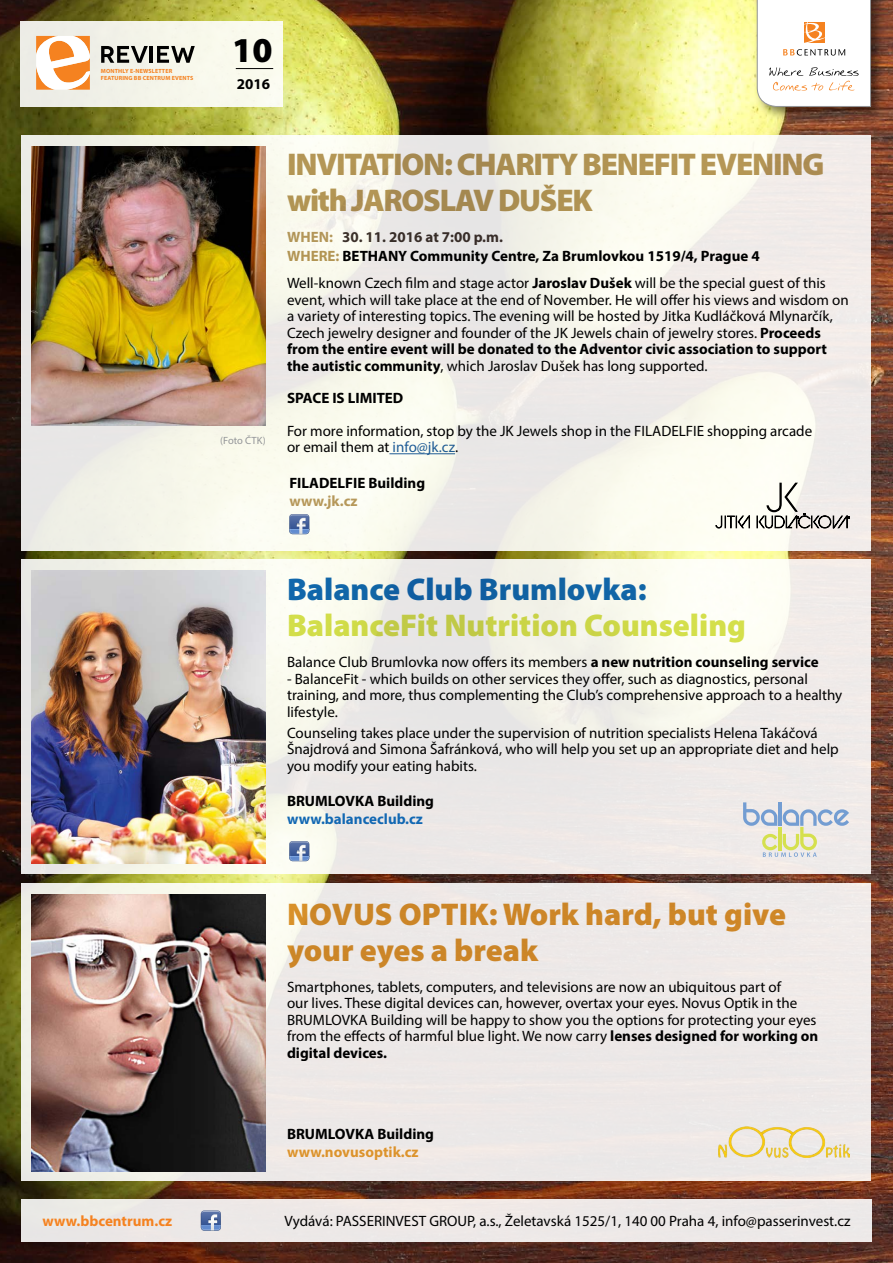
<style>
.page{position:relative;width:893px;height:1263px;background:#fff}
.page>*{position:absolute;margin:0;border:0;box-sizing:border-box;transform-origin:0 0}
.t1{font:900 35.1px "Myriad Pro";color:#000}
.t2{font:900 31.5px/36px "Myriad Pro";letter-spacing:-.04em;color:#b6985a}
.t3{font:900 31.5px/36px "Myriad Pro";color:#dc932c}
.t4{font:900 31.5px "Myriad Pro";color:#d5e04e}
.t5{font:900 31.5px "Myriad Pro";color:#1268b3}
.t6{font:15px/16.5px "Myriad Pro";color:#000}
.t7{font:700 15px/19.2px "Myriad Pro";color:#000}
.t8{font:700 15px "Myriad Pro";color:#1268b3}
.t9{font:700 15px "Myriad Pro";color:#dc932c}
.t10{font:700 15px "Myriad Pro";color:#f58220}
.t11{font:700 15px "Myriad Pro";letter-spacing:.01em;color:#b6985a}
.t12{font:10.5px "Myriad Pro";color:#939598}
.t13{font:700 6px/7.2px "Myriad Pro";letter-spacing:.02em;color:#f58220}
.s1{color:#b6995f}
.s2{color:#3d322d}
.s3{color:#b6985a}
.s4{font-weight:700}
.s5{color:#215e9e}
</style>
<div class="page">
<img style="left:0;top:0;width:893px;height:1263px">
<div style="left:22px;top:1199px;width:850px;height:43px;background:#ede9e7"></div>
<div style="left:21px;top:21px;width:262px;height:86px;background:#f6f6ea"></div>
<hr style="left:236px;top:68px;width:37px;height:1px;background:#000">
<svg style="left:201px;top:1210px;width:20px;height:20px"></svg>
<div style="left:754px;top:0;width:132px;height:122px;background:#000;opacity:.5"></div>
<svg style="left:757px;top:0;width:114px;height:107px"></svg>
<div style="left:22px;top:135px;width:849px;height:416px;background:linear-gradient(to right,#f0f1e8,#f6f2ed)"></div>
<svg style="left:22px;top:559px;width:849px;height:315px;fill:#efebe8"></svg>
<div style="left:22px;top:884px;width:849px;height:297px;background:#ede9e7"></div>
<hr style="left:389px;top:453px;width:66px;height:1px;background:#215e9e">
<img style="left:32px;top:146px;width:234px;height:279px">
<img style="left:32px;top:570px;width:234px;height:293px">
<img style="left:32px;top:894px;width:234px;height:277px">
<svg style="left:289px;top:514px;width:20px;height:20px"></svg>
<svg style="left:289px;top:841px;width:20px;height:20px"></svg>
<svg style="left:716px;top:483px;width:133px;height:45px"></svg>
<svg style="left:743px;top:802px;width:106px;height:55px;background:#d8dcd9"></svg>
<hr style="left:778px;top:827px;width:4px;height:23px;background:#d5e04e">
<img style="left:719px;top:1127px;width:130px;height:30px">
<svg style="left:101px;top:46px;width:47px;height:17px"></svg>
<hr style="left:150px;top:46px;width:3px;height:17px;background:#000">
<svg style="left:157px;top:46px;width:38px;height:17px"></svg>
<svg style="left:36px;top:36px;width:54px;height:54px;background:#f9c699"></svg>
<p class="t13" style="left:101px;top:67px;width:94px">MONTHLY E-NEWSLETTER<br>FEATURING BB CENTRUM EVENTS</p>
<h1 class="t1" style="left:232px;top:30px;width:42px">10</h1>
<p class="t7" style="left:237px;top:74px;width:35px">2016</p>
<p class="t12" style="left:220px;top:434px;width:47px">(Foto ČTK)</p>
<h2 class="t2" style="left:287px;top:147px;width:539px">INVITATION: CHARITY BENEFIT EVENING with JAROSLAV DUŠEK</h2>
<p class="t7" style="left:287px;top:227px;width:474px"><span class="s1">WHEN:</span> <span class="s2">30. 11. 2016 at 7:00 p.m.<br></span><span class="s3">WHERE:</span> BETHANY Community Centre, Za Brumlovkou 1519/4, Prague 4</p>
<p class="t6" style="left:287px;top:275px;width:563px">Well-known Czech film and stage actor <span class="s4">Jaroslav Dušek</span> will be the special guest of this event, which will take place at the end of November. He will offer his views and wisdom on a variety of interesting topics. The evening will be hosted by Jitka Kudláčková Mlynarčík, Czech jewelry designer and founder of the JK Jewels chain of jewelry stores. <span class="s4">Proceeds from the entire event will be donated to the Adventor civic association to support the autistic community</span>, which Jaroslav Dušek has long supported.</p>
<p class="t7" style="left:287px;top:388px;width:118px">SPACE IS LIMITED</p>
<p class="t6" style="left:287px;top:422px;width:527px">For more information, stop by the JK Jewels shop in the FILADELFIE shopping arcade or email them at <span class="s5">info@jk.cz</span>.</p>
<p class="t7" style="left:289px;top:473px;width:137px">FILADELFIE Building</p>
<p class="t11" style="left:289px;top:491px;width:70px">www.jk.cz</p>
<h2 class="t5" style="left:287px;top:572px;width:361px">Balance Club Brumlovka:</h2>
<h2 class="t4" style="left:287px;top:608px;width:460px">BalanceFit Nutrition Counseling</h2>
<p class="t6" style="left:287px;top:654px;width:533px">Balance Club Brumlovka now offers its members <span class="s4">a new nutrition counseling service</span></p>
<p class="t6" style="left:287px;top:670px;width:557px">- BalanceFit - which builds on other services they offer, such as diagnostics, personal training, and more, thus complementing the Club’s comprehensive approach to a healthy lifestyle.</p>
<p class="t6" style="left:287px;top:724px;width:553px">Counseling takes place under the supervision of nutrition specialists Helena Takáčová<br>Šnajdrová and Simona Šafránková, who will help you set up an appropriate diet and help you modify your eating habits.</p>
<p class="t7" style="left:287px;top:791px;width:149px">BRUMLOVKA Building</p>
<p class="t8" style="left:287px;top:809px;width:137px">www.balanceclub.cz</p>
<h2 class="t3" style="left:287px;top:896px;width:500px">NOVUS OPTIK: Work hard, but give your eyes a break</h2>
<p class="t6" style="left:287px;top:978px;width:533px">Smartphones, tablets, computers, and televisions are now an ubiquitous part of<br>our lives. These digital devices can, however, overtax your eyes. Novus Optik in the BRUMLOVKA Building will be happy to show you the options for protecting your eyes from the effects of harmful blue light. We now carry <span class="s4">lenses designed for working on digital devices.</span></p>
<p class="t7" style="left:287px;top:1123px;width:149px">BRUMLOVKA Building</p>
<p class="t9" style="left:287px;top:1142px;width:133px">www.novusoptik.cz</p>
<p class="t10" style="left:43px;top:1211px;width:131px">www.bbcentrum.cz</p>
<p class="t6" style="left:284px;top:1213px;width:567px">Vydává: PASSERINVEST GROUP, a.s., Želetavská 1525/1, 140 00 Praha 4, info@passerinvest.cz</p>
</div>
